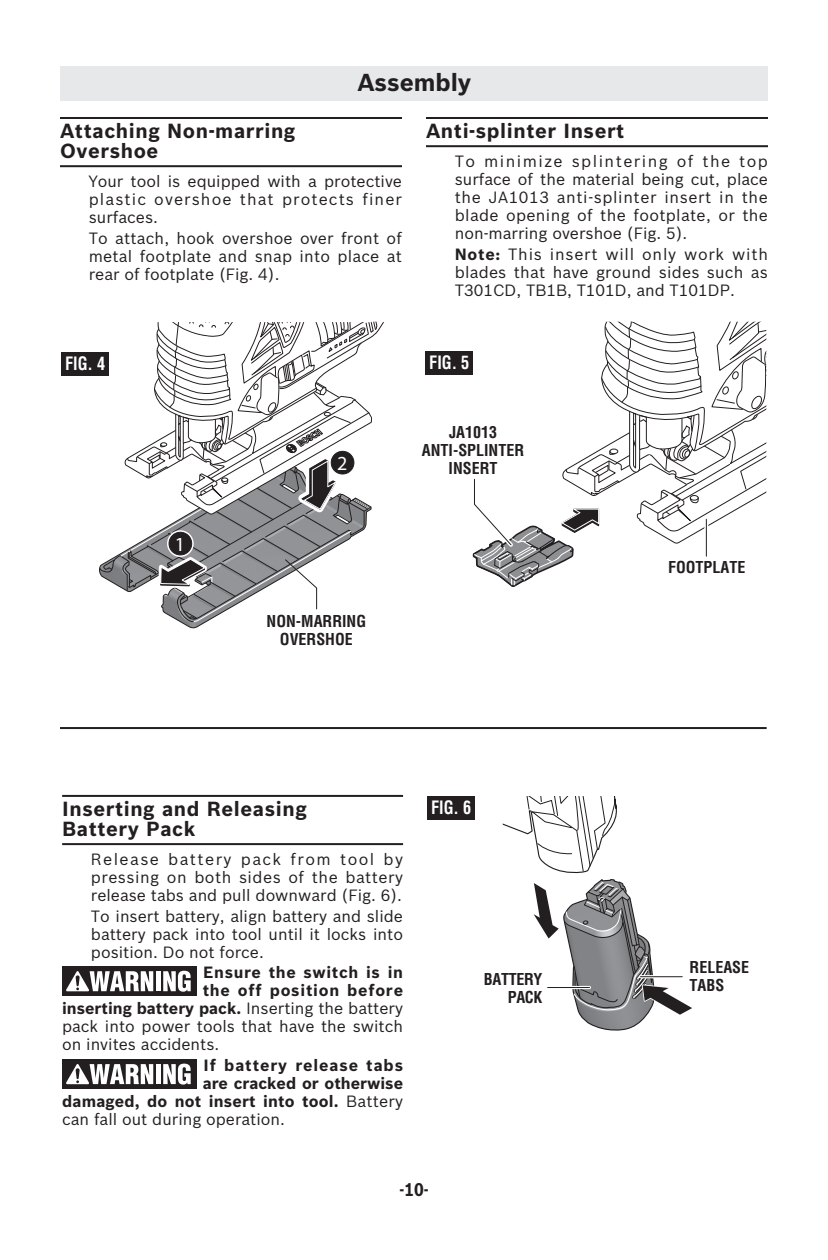
<style>
.page{position:relative;width:828px;height:1260px;background:#fff}
.page>*{position:absolute;margin:0;border:0;box-sizing:border-box;transform-origin:0 0}
.t1{font:700 24px "Bosch Sans";color:#231f20}
.t2{font:700 20px/20px "Bosch Sans";letter-spacing:.03em;color:#231f20}
.t3{font:700 20px "Bosch Sans Cond";color:#fff}
.t4{font:700 condensed 18px "Helvetica";color:#fff;scale:.9 1}
.t5{font:700 18px "Bosch Sans Cond";color:#231f20}
.t6{font:16px/18px "Bosch Sans";color:#231f20;text-align:justify}
.t7{font:700 16px "Bosch Sans";letter-spacing:.01em;color:#231f20}
.t8{font:700 condensed 16px/18px "Helvetica";color:#231f20;text-align:center}
.t9{font:700 16px "Bosch Sans";letter-spacing:.045em;color:#231f20}
.t10{font:700 16px "Bosch Sans";letter-spacing:.055em;color:#231f20}
.t11{font:700 16px "Bosch Sans";letter-spacing:.04em;color:#231f20}
.t12{font:700 condensed 16px/18px "Helvetica";letter-spacing:-.02em;color:#231f20;text-align:right}
.s1{font-weight:700}
.s2{font-weight:400}
</style>
<div class="page">
<hr style="left:60px;top:117px;width:342px;height:2px;background:#231f20">
<hr style="left:60px;top:165px;width:342px;height:2px;background:#231f20">
<hr style="left:426px;top:117px;width:342px;height:2px;background:#231f20">
<hr style="left:426px;top:145px;width:342px;height:2px;background:#231f20">
<svg style="left:472px;top:322px;width:295px;height:265px"></svg>
<div style="left:61px;top:352px;width:48px;height:24px;background:#231f20"></div>
<div style="left:425px;top:351px;width:48px;height:24px;background:#231f20"></div>
<svg style="left:99px;top:321px;width:285px;height:301px"></svg>
<hr style="left:62px;top:795px;width:341px;height:2px;background:#231f20">
<hr style="left:62px;top:843px;width:341px;height:2px;background:#231f20">
<div style="left:62px;top:1059px;width:135px;height:30px;background:#231f20"></div>
<div style="left:156px;top:1064px;width:5px;height:20px;background:#fff"></div>
<svg style="left:163px;top:1064px;width:28px;height:21px"></svg>
<svg style="left:66px;top:1064px;width:87px;height:20px"></svg>
<div style="left:62px;top:966px;width:135px;height:30px;background:#231f20"></div>
<div style="left:156px;top:971px;width:5px;height:20px;background:#fff"></div>
<svg style="left:163px;top:971px;width:28px;height:21px"></svg>
<svg style="left:66px;top:971px;width:87px;height:20px"></svg>
<svg style="left:502px;top:796px;width:190px;height:235px"></svg>
<hr style="left:548px;top:986px;width:42px;height:3px;background:#fff">
<hr style="left:640px;top:975px;width:42px;height:3px;background:#fff">
<hr style="left:548px;top:987px;width:42px;height:1px;background:#231f20">
<hr style="left:640px;top:976px;width:42px;height:1px;background:#231f20">
<div style="left:427px;top:796px;width:48px;height:24px;background:#231f20"></div>
<hr style="left:60px;top:727px;width:707px;height:2px;background:#231f20">
<div style="left:61px;top:66px;width:707px;height:34px;background:#e7e8e9"></div>
<h1 class="t1" style="left:357px;top:69px;width:116px">Assembly</h1>
<p class="t2" style="left:60px;top:121px;width:237px">Attaching Non-marring<br>Overshoe</p>
<p class="t6" style="left:89px;top:172px;width:315px">Your tool is equipped with a protective plastic overshoe that protects finer surfaces.</p>
<p class="t6" style="left:89px;top:229px;width:315px">To attach, hook overshoe over front of metal footplate and snap into place at rear of footplate (Fig. 4).</p>
<p class="t2" style="left:426px;top:121px;width:200px">Anti-splinter Insert</p>
<p class="t6" style="left:455px;top:152px;width:315px">To minimize splintering of the top surface of the material being cut, place the JA1013 anti-splinter insert in the blade opening of the footplate, or the non-marring overshoe (Fig. 5).</p>
<p class="t6" style="left:455px;top:245px;width:315px"><span class="s1">Note:</span> This insert will only work with blades that have ground sides such as T301CD, TB1B, T101D, and T101DP.</p>
<p class="t4" style="left:65px;top:353px;width:46px">FIG. 4</p>
<p class="t4" style="left:429px;top:352px;width:46px">FIG. 5</p>
<p class="t3" style="left:175px;top:537px;width:12px">1</p>
<p class="t3" style="left:337px;top:456px;width:12px">2</p>
<p class="t8" style="left:267px;top:612px;width:101px">NON-MARRING<br>OVERSHOE</p>
<p class="t8" style="left:422px;top:423px;width:104px">JA1013<br>ANTI-SPLINTER<br>INSERT</p>
<p class="t2" style="left:62px;top:799px;width:246px">Inserting and Releasing<br>Battery Pack</p>
<p class="t6" style="left:91px;top:850px;width:314px">Release battery pack from tool by pressing on both sides of the battery release tabs and pull downward (Fig. 6).</p>
<p class="t6" style="left:91px;top:907px;width:314px">To insert battery, align battery and slide battery pack into tool until it locks into position. Do not force.</p>
<p class="t11" style="left:203px;top:964px;width:201px">Ensure the switch is in</p>
<p class="t9" style="left:203px;top:982px;width:202px">the off position before</p>
<p class="t7" style="left:62px;top:1000px;width:342px">inserting battery pack. <span class="s2">Inserting the battery</span></p>
<p class="t6" style="left:62px;top:1018px;width:342px">pack into power tools that have the switch</p>
<p class="t6" style="left:62px;top:1036px;width:159px">on invites accidents.</p>
<p class="t10" style="left:204px;top:1056px;width:201px">If battery release tabs</p>
<p class="t7" style="left:203px;top:1074px;width:202px">are cracked or otherwise</p>
<p class="t7" style="left:62px;top:1092px;width:342px">damaged, do not insert into tool. <span class="s2">Battery</span></p>
<p class="t6" style="left:62px;top:1111px;width:224px">can fall out during operation.</p>
<p class="t4" style="left:431px;top:797px;width:46px">FIG. 6</p>
<p class="t12" style="left:484px;top:970px;width:60px">BATTERY<br>PACK</p>
<p class="t5" style="left:399px;top:1179px;width:31px">-10-</p>
<p class="t8" style="left:668px;top:559px;width:79px">FOOTPLATE</p>
<p class="t8" style="left:690px;top:958px;width:61px;text-align:left">RELEASE<br>TABS</p>
</div>
